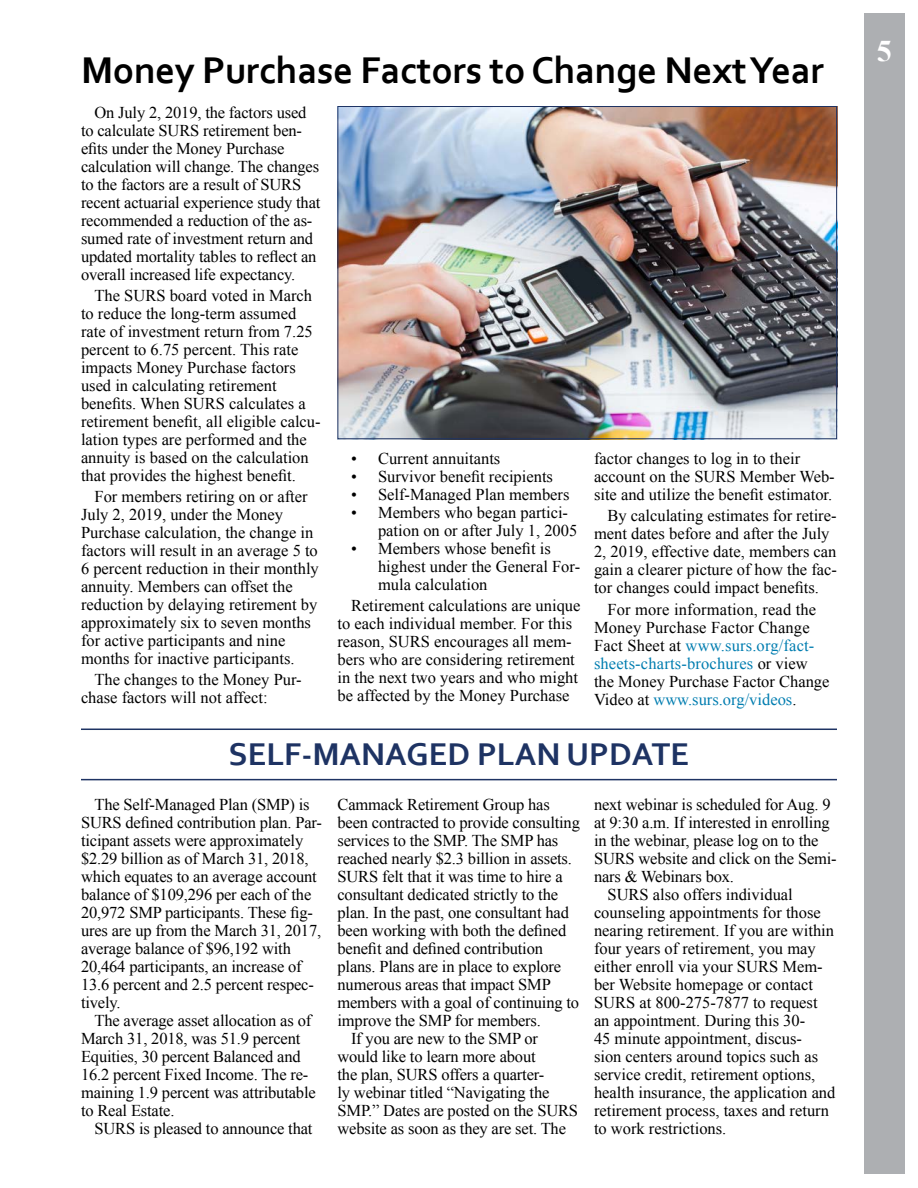
<style>
.page{position:relative;width:918px;height:1188px;background:#fff}
.page>*{position:absolute;margin:0;border:0;box-sizing:border-box;transform-origin:0 0}
._1_Headline{font:700 39px "Corbel";letter-spacing:-.01em;color:#000}
._1_Headline-2{font:700 33px "Corbel";color:#1e3363}
.t1{font:700 30px "Times New Roman";color:#fff}
._2_Body_Copy{font:16.5px/18px "Times New Roman";color:#000}
.s1{color:#007db0}
</style>
<div class="page">
<div style="left:864px;top:14px;width:40px;height:1160px;background:#adafb2"></div>
<hr style="left:81px;top:779px;width:756px;height:1px;background:#1e3363">
<hr style="left:81px;top:729px;width:756px;height:1px;background:#1e3363">
<img style="left:340px;top:108px;width:495px;height:329px">
<p class="_1_Headline" style="left:81px;top:46px;width:745px">Money Purchase Factors to Change Next Year</p>
<p class="_2_Body_Copy" style="left:81px;top:103px;width:241px;text-indent:14px">On July 2, 2019, the factors used to calculate SURS retirement ben&shy;efits under the Money Purchase calculation will change. The changes to the factors are a result of SURS recent actuarial experience study that recommended a reduction of the as&shy;sumed rate of investment return and updated mortality tables to reflect an overall increased life expectancy.</p>
<p class="_2_Body_Copy" style="left:81px;top:286px;width:241px;text-indent:14px">The SURS board voted in March to reduce the long-term assumed rate of investment return from 7.25 percent to 6.75 percent. This rate impacts Money Purchase factors used in calculating retirement benefits. When SURS calculates a retirement benefit, all eligible calcu&shy;lation types are performed and the annuity is based on the calculation that provides the highest benefit.</p>
<p class="_2_Body_Copy" style="left:81px;top:487px;width:239px;text-indent:14px">For members retiring on or after July 2, 2019, under the Money Purchase calculation, the change in factors will result in an average 5 to 6 percent reduction in their monthly annuity. Members can offset the reduction by delaying retirement by approximately six to seven months for active participants and nine months for inactive participants.</p>
<p class="_2_Body_Copy" style="left:81px;top:671px;width:222px;text-indent:14px">The changes to the Money Pur&shy;chase factors will not affect:</p>
<p class="_2_Body_Copy" style="left:351px;top:449px;width:151px">• Current annuitants</p>
<p class="_2_Body_Copy" style="left:351px;top:467px;width:204px">• Survivor benefit recipients</p>
<p class="_2_Body_Copy" style="left:351px;top:485px;width:220px">• Self-Managed Plan members</p>
<p class="_2_Body_Copy" style="left:378px;top:503px;width:201px;text-indent:-27px">• Members who began partici&shy;pation on or after July 1, 2005</p>
<p class="_2_Body_Copy" style="left:378px;top:539px;width:204px;text-indent:-27px">• Members whose benefit is highest under the General For&shy;mula calculation</p>
<p class="_2_Body_Copy" style="left:338px;top:597px;width:245px;text-indent:14px">Retirement calculations are unique to each individual member. For this reason, SURS encourages all mem&shy;bers who are considering retirement in the next two years and who might be affected by the Money Purchase</p>
<p class="_2_Body_Copy" style="left:594px;top:449px;width:242px">factor changes to log in to their account on the SURS Member Web&shy;site and utilize the benefit estimator.</p>
<p class="_2_Body_Copy" style="left:594px;top:507px;width:244px;text-indent:14px">By calculating estimates for retire&shy;ment dates before and after the July 2, 2019, effective date, members can gain a clearer picture of how the fac&shy;tor changes could impact benefits.</p>
<p class="_2_Body_Copy" style="left:594px;top:600px;width:237px;text-indent:14px">For more information, read the<br>Money Purchase Factor Change<br>Fact Sheet at <span class="s1">www.surs.org/fact&shy;sheets-charts-brochures</span> or view the Money Purchase Factor Change<br>Video at <span class="s1">www.surs.org/videos</span>.</p>
<p class="_1_Headline-2" style="left:229px;top:734px;width:462px">SELF-MANAGED PLAN UPDATE</p>
<p class="_2_Body_Copy" style="left:81px;top:795px;width:243px;text-indent:14px">The Self-Managed Plan (SMP) is<br>SURS defined contribution plan. Par&shy;ticipant assets were approximately $2.29 billion as of March 31, 2018, which equates to an average account balance of $109,296 per each of the<br>20,972 SMP participants. These fig&shy;ures are up from the March 31, 2017, average balance of $96,192 with<br>20,464 participants, an increase of<br>13.6 percent and 2.5 percent respec&shy;tively.</p>
<p class="_2_Body_Copy" style="left:81px;top:1011px;width:236px;text-indent:14px">The average asset allocation as of<br>March 31, 2018, was 51.9 percent<br>Equities, 30 percent Balanced and<br>16.2 percent Fixed Income. The re&shy;maining 1.9 percent was attributable to Real Estate.</p>
<p class="_2_Body_Copy" style="left:94px;top:1119px;width:220px">SURS is pleased to announce that</p>
<p class="_2_Body_Copy" style="left:338px;top:795px;width:244px">Cammack Retirement Group has been contracted to provide consulting services to the SMP. The SMP has reached nearly $2.3 billion in assets.<br>SURS felt that it was time to hire a consultant dedicated strictly to the plan. In the past, one consultant had been working with both the defined benefit and defined contribution plans. Plans are in place to explore numerous areas that impact SMP members with a goal of continuing to improve the SMP for members.</p>
<p class="_2_Body_Copy" style="left:338px;top:1029px;width:242px;text-indent:14px">If you are new to the SMP or would like to learn more about<br>the plan, SURS offers a quarter-<br>ly webinar titled “Navigating the<br>SMP.” Dates are posted on the SURS website as soon as they are set. The</p>
<p class="_2_Body_Copy" style="left:594px;top:795px;width:244px">next webinar is scheduled for Aug. 9 at 9:30 a.m. If interested in enrolling in the webinar, please log on to the<br>SURS website and click on the Semi&shy;nars &amp; Webinars box.</p>
<p class="_2_Body_Copy" style="left:594px;top:885px;width:243px;text-indent:14px">SURS also offers individual counseling appointments for those nearing retirement. If you are within four years of retirement, you may either enroll via your SURS Mem&shy;ber Website homepage or contact SURS at 800-275-7877 to request an appointment. During this 30-<br>45 minute appointment, discus-<br>sion centers around topics such as service credit, retirement options, health insurance, the application and retirement process, taxes and return to work restrictions.</p>
<h3 class="t1" style="left:877px;top:30px;width:16px">5</h3>
</div>
